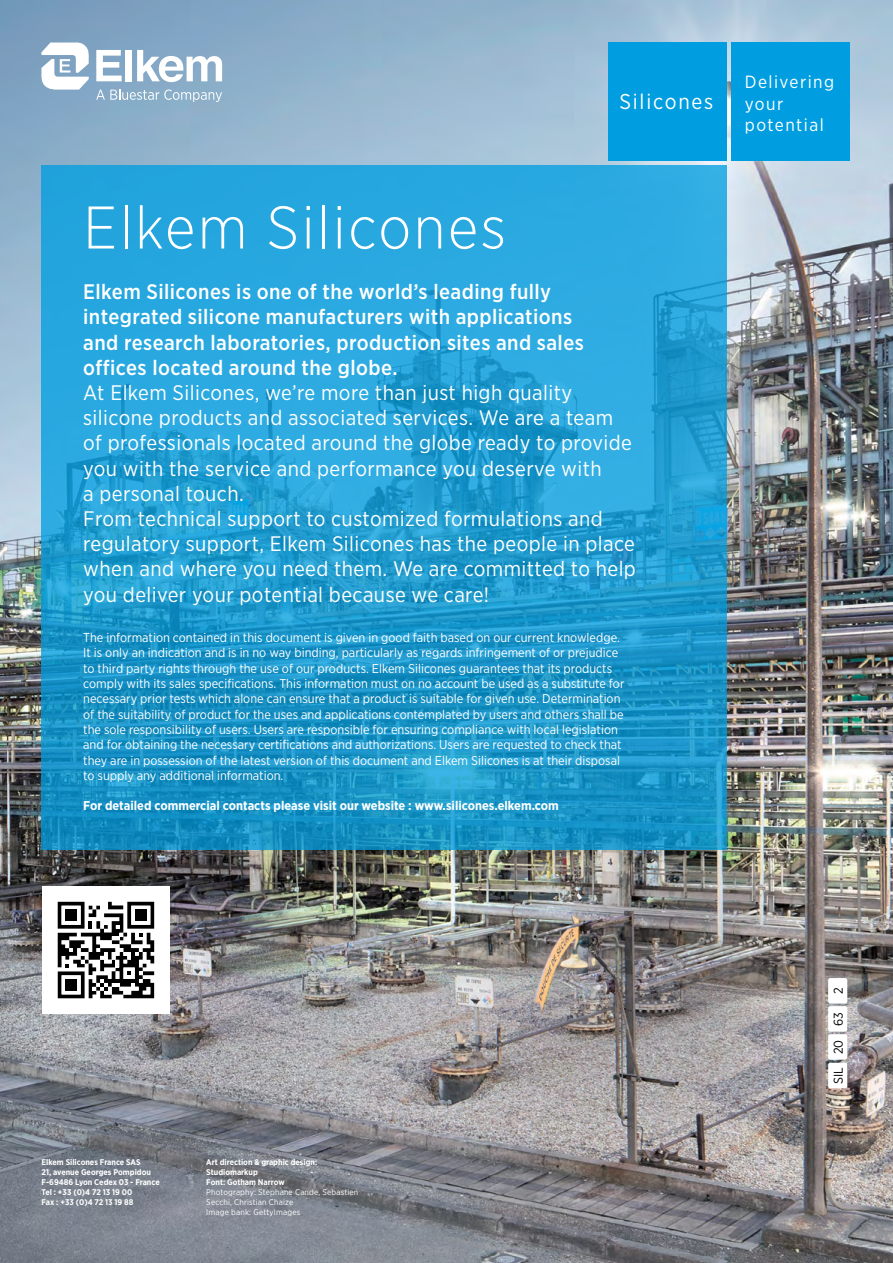
<style>
.page{position:relative;width:893px;height:1263px;background:#fff}
.page>*{position:absolute;margin:0;border:0;box-sizing:border-box;transform-origin:0 0}
.t1{font:300 60px "Gotham Narrow";letter-spacing:.04em;color:#fff}
.t2{font:21.3px "Gotham Narrow";letter-spacing:.085em;color:#fff}
.t3{font:21px/25.2px "Gotham Narrow";letter-spacing:.02em;color:#fff}
.t4{font:500 21px/25.2px "Gotham Narrow";letter-spacing:.02em;color:#fff}
.t5{font:17.7px/21.1px "Gotham Narrow";letter-spacing:.085em;color:#fff}
.t6{font:12.75px/15.3px "Gotham Narrow";color:#fff}
.t7{font:700 12.75px "Gotham Narrow";color:#fff}
.t8{font:12.75px "Gotham Narrow";color:#000}
.t9{font:700 8.25px/9.9px "Gotham Narrow";color:#fff}
.t10{font:8.25px/9.9px "Gotham Narrow";letter-spacing:.02em;color:#fff}
</style>
<div class="page">
<img style="left:0;top:0;width:893px;height:1263px">
<div style="left:731px;top:43px;width:118px;height:118px;background:#009ee1"></div>
<div style="left:608px;top:43px;width:118px;height:118px;background:#009ee1"></div>
<svg style="left:96px;top:50px;width:26px;height:31px"></svg>
<div style="left:126px;top:50px;width:6px;height:31px;background:#fff"></div>
<svg style="left:137px;top:50px;width:85px;height:32px"></svg>
<svg style="left:41px;top:43px;width:48px;height:47px"></svg>
<svg style="left:96px;top:89px;width:126px;height:13px;background:#a0bdd2"></svg>
<svg style="left:42px;top:886px;width:128px;height:128px"></svg>
<div style="left:65px;top:979px;width:12px;height:11px;background:#000"></div>
<div style="left:135px;top:909px;width:11px;height:12px;background:#000"></div>
<div style="left:65px;top:909px;width:12px;height:12px;background:#000"></div>
<svg style="left:41px;top:165px;width:686px;height:685px;background:#219dd2"></svg>
<div style="left:828px;top:1063px;width:19px;height:25px;background:#fff;border-radius:2px"></div>
<div style="left:828px;top:1034px;width:19px;height:26px;background:#fff;border-radius:2px"></div>
<div style="left:828px;top:1006px;width:19px;height:26px;background:#fff;border-radius:2px"></div>
<div style="left:828px;top:978px;width:19px;height:25px;background:#fff;border-radius:2px"></div>
<h2 class="t2" style="left:619px;top:89px;width:95px">Silicones</h2>
<h1 class="t1" style="left:83px;top:191px;width:424px">Elkem Silicones</h1>
<h3 class="t4" style="left:83px;top:279px;width:502px">Elkem Silicones is one of the world’s leading fully integrated silicone manufacturers with applications and research laboratories, production sites and sales offices located around the globe.</h3>
<p class="t3" style="left:83px;top:380px;width:554px">At Elkem Silicones, we’re more than just high quality silicone products and associated services. We are a team of professionals located around the globe ready to provide you with the service and performance you deserve with<br>a personal touch.<br>From technical support to customized formulations and regulatory support, Elkem Silicones has the people in place when and where you need them. We are committed to help you deliver your potential because we care!</p>
<p class="t6" style="left:83px;top:630px;width:543px">The information contained in this document is given in good faith based on our current knowledge.<br>It is only an indication and is in no way binding, particularly as regards infringement of or prejudice to third party rights through the use of our products. Elkem Silicones guarantees that its products comply with its sales specifications. This information must on no account be used as a substitute for necessary prior tests which alone can ensure that a product is suitable for given use. Determination of the suitability of product for the uses and applications contemplated by users and others shall be the sole responsibility of users. Users are responsible for ensuring compliance with local legislation and for obtaining the necessary certifications and authorizations. Users are requested to check that they are in possession of the latest version of this document and Elkem Silicones is at their disposal to supply any additional information.</p>
<p class="t7" style="left:83px;top:798px;width:477px">For detailed commercial contacts please visit our website : www.silicones.elkem.com</p>
<h3 class="t5" style="left:745px;top:71px;width:91px">Delivering your potential</h3>
<p class="t9" style="left:42px;top:1157px;width:120px">Elkem Silicones France SAS<br>21, avenue Georges Pompidou<br>F-69486 Lyon Cedex 03 - France<br>Tel : +33 (0)4 72 13 19 00<br>Fax : +33 (0)4 72 13 19 88</p>
<p class="t9" style="left:206px;top:1157px;width:113px">Art direction &amp; graphic design:<br>Studiomarkup<br>Font: Gotham Narrow</p>
<p class="t10" style="left:206px;top:1187px;width:154px">Photography: Stephane Cande, Sebastien<br>Secchi, Christian Chaize<br>Image bank: GettyImages</p>
<p class="t8" style="left:830px;top:994px;width:8px;rotate:-90deg">2</p>
<p class="t8" style="left:830px;top:1084px;width:73px;rotate:-90deg">SIL 20 63</p>
</div>
